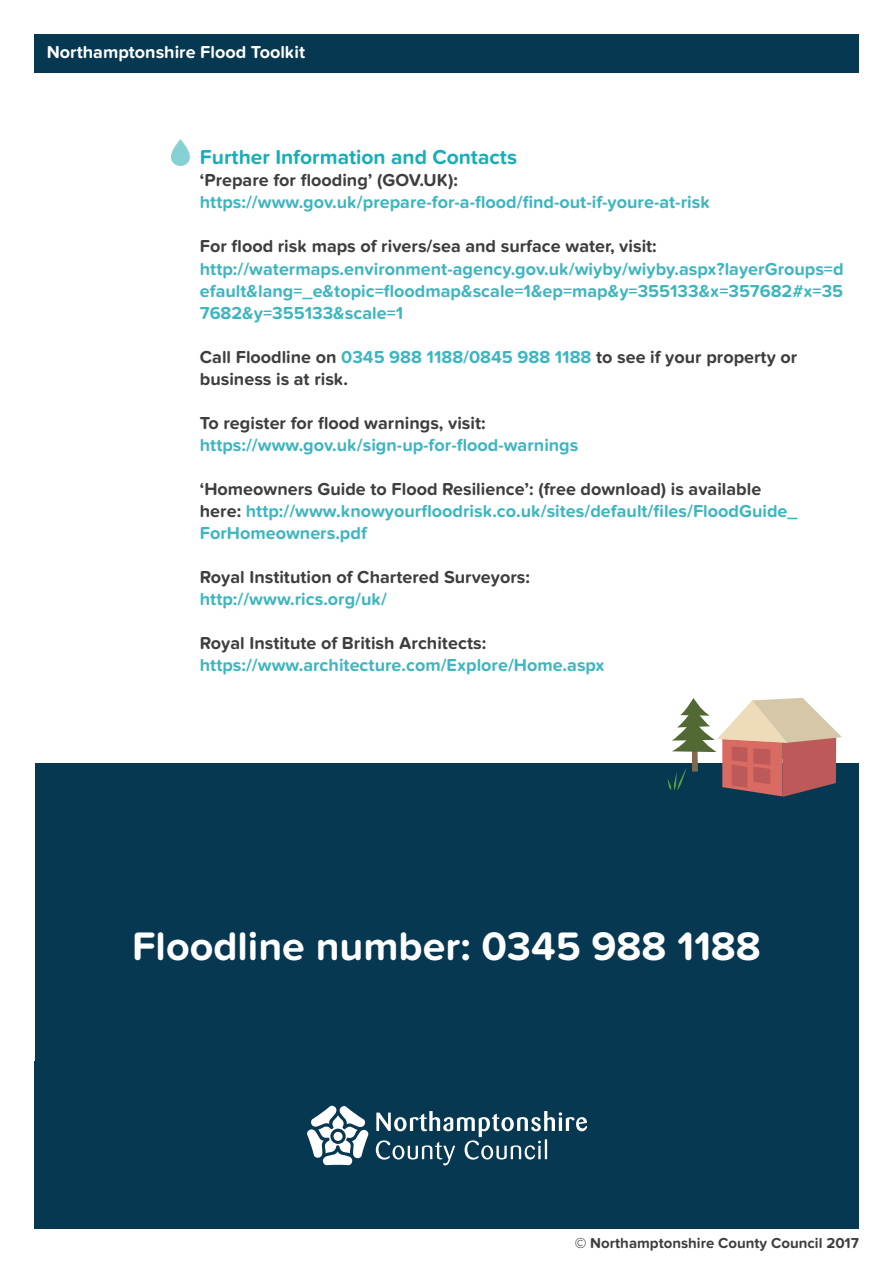
<style>
.page{position:relative;width:893px;height:1263px;background:#fff}
.page>*{position:absolute;margin:0;border:0;box-sizing:border-box;transform-origin:0 0}
.body{font:700 41.25px "Proxima Nova Soft";color:#fff}
.body-2{font:700 21px "Proxima Nova Soft";color:#17aeba}
.body-3{font:700 18px/22px "Proxima Nova Soft";color:#3fb5bf;text-align:justify}
.body-4{font:700 18px/22px "Proxima Nova Soft";color:#3e3e3f}
.t1{font:700 18px "Proxima Nova Soft";color:#fff}
.t2{font:700 15px "Proxima Nova Soft";color:#3e3e3f}
.s1{color:#3fb5bf}
.s2{color:#3e3e3f}
</style>
<div class="page">
<div style="left:34px;top:34px;width:825px;height:38px;background:#073851"></div>
<div style="left:34px;top:763px;width:825px;height:466px;background:#073851"></div>
<svg style="left:668px;top:698px;width:174px;height:99px"></svg>
<svg style="left:307px;top:1105px;width:62px;height:60px"></svg>
<svg style="left:376px;top:1111px;width:211px;height:54px"></svg>
<hr style="left:545px;top:1139px;width:2px;height:20px;background:#fff">
<svg style="left:171px;top:139px;width:19px;height:27px"></svg>
<p class="t1" style="left:47px;top:41px;width:260px">Northamptonshire Flood Toolkit</p>
<p class="body-2" style="left:200px;top:145px;width:319px">Further Information and Contacts</p>
<p class="body-4" style="left:200px;top:170px;width:260px">‘Prepare for flooding’ (GOV.UK):</p>
<p class="body-3" style="left:200px;top:192px;width:512px">https://www.gov.uk/prepare-for-a-flood/find-out-if-youre-at-risk</p>
<p class="body-4" style="left:200px;top:236px;width:458px">For flood risk maps of rivers/sea and surface water, visit:</p>
<p class="body-3" style="left:200px;top:258px;width:645px">http://watermaps.environment-agency.gov.uk/wiyby/wiyby.aspx?layerGroups=d efault&amp;lang=_e&amp;topic=floodmap&amp;scale=1&amp;ep=map&amp;y=355133&amp;x=357682#x=35<br>7682&amp;y=355133&amp;scale=1</p>
<p class="body-4" style="left:200px;top:346px;width:599px">Call Floodline on <span class="s1">0345 988 1188/0845 988 1188</span> to see if your property or business is at risk.</p>
<p class="body-4" style="left:200px;top:412px;width:287px">To register for flood warnings, visit:</p>
<p class="body-3" style="left:200px;top:434px;width:380px">https://www.gov.uk/sign-up-for-flood-warnings</p>
<p class="body-3" style="left:200px;top:478px;width:599px;text-align:left"><span class="s2">‘Homeowners Guide to Flood Resilience’: (free download) is available here:</span> http://www.knowyourfloodrisk.co.uk/sites/default/files/FloodGuide_<br>ForHomeowners.pdf</p>
<p class="body-4" style="left:200px;top:566px;width:332px">Royal Institution of Chartered Surveyors:</p>
<p class="body-3" style="left:200px;top:589px;width:189px">http://www.rics.org/uk/</p>
<p class="body-4" style="left:200px;top:633px;width:288px">Royal Institute of British Architects:</p>
<p class="body-3" style="left:200px;top:655px;width:406px">https://www.architecture.com/Explore/Home.aspx</p>
<p class="body" style="left:132px;top:922px;width:630px">Floodline number: 0345 988 1188</p>
<p class="t2" style="left:575px;top:1234px;width:286px">© Northamptonshire County Council 2017</p>
</div>
